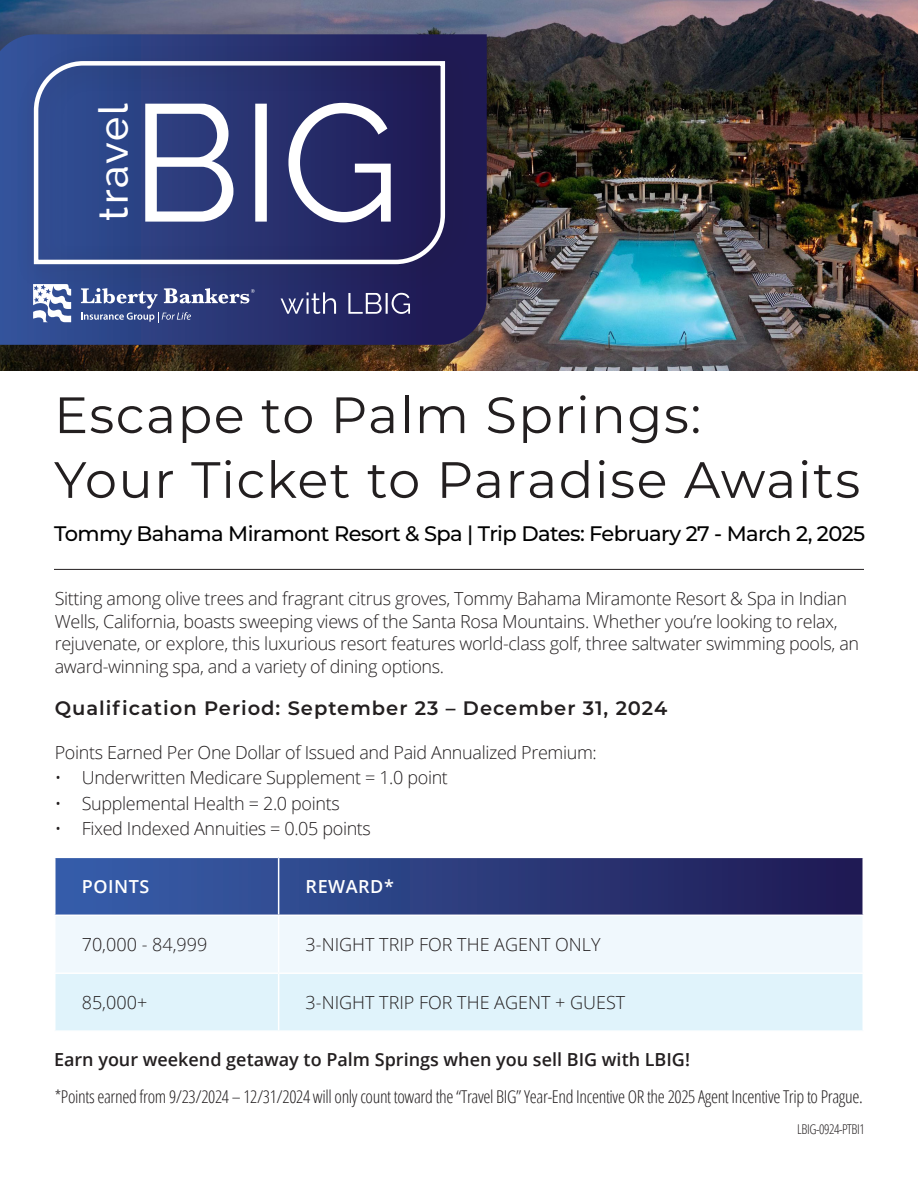
<style>
.page{position:relative;width:918px;height:1188px;background:#fff}
.page>*{position:absolute;margin:0;border:0;box-sizing:border-box;transform-origin:0 0}
.HEADLINE{font:51px/64.8px "Montserrat";letter-spacing:.03em;color:#231f20}
.SUBHEAD{font:500 40.5px "Raleway";letter-spacing:.05em;color:#fff}
.SUBHEAD-2{font:500 21px "Montserrat";letter-spacing:-.03em;color:#000}
.BODY{font:600 19.5px "Montserrat";letter-spacing:.05em;color:#231f20}
.BODY-2{font:300 18px/22.5px "Open Sans";letter-spacing:-.02em;color:#231f20}
.DISCLAIMER{font:600 18px "Open Sans";color:#231f20}
.TBL_-_BODY{font:300 18px "Open Sans";color:#231f20}
.TBL_-_CATEGORY{font:300 18px "Open Sans";color:#231f20}
.TBL_-_BODY-2{font:600 18px "Open Sans";letter-spacing:.03em;color:#fff}
.BODY-3{font:300 condensed 17.7px "Open Sans";letter-spacing:-.02em;color:#231f20}
.DISCLAIMER-2{font:300 condensed 13.5px "Open Sans";letter-spacing:-.03em;color:#231f20}
</style>
<div class="page">
<img style="left:0;top:0;width:918px;height:371px">
<hr style="left:54px;top:569px;width:810px;height:1px;background:#231f20">
<div style="left:0;top:17px;width:514px;height:356px;background:#231f20;opacity:.3"></div>
<svg style="left:0;top:34px;width:487px;height:311px;background:#2a3472"></svg>
<div style="left:15px;top:43px;width:457px;height:249px;background:#231f20;opacity:.3"></div>
<svg style="left:32px;top:59px;width:415px;height:207px;background:#3c4882"></svg>
<svg style="left:33px;top:284px;width:38px;height:38px"></svg>
<svg style="left:81px;top:288px;width:174px;height:34px;background:#576599"></svg>
<svg style="left:145px;top:103px;width:246px;height:119px"></svg>
<svg style="left:281px;top:292px;width:129px;height:22px;background:#545685"></svg>
<svg style="left:56px;top:858px;width:806px;height:57px;background:#2d3e80"></svg>
<div style="left:56px;top:916px;width:806px;height:56px;background:#f0f8fd"></div>
<div style="left:56px;top:974px;width:806px;height:56px;background:#e0f3fb"></div>
<hr style="left:278px;top:858px;width:1px;height:57px;background:#fff">
<hr style="left:278px;top:916px;width:1px;height:56px;background:#fff">
<hr style="left:278px;top:974px;width:1px;height:56px;background:#fff">
<p class="SUBHEAD" style="left:90px;top:221px;width:119px;rotate:-90deg">travel</p>
<p class="HEADLINE" style="left:54px;top:381px;width:808px">Escape to Palm Springs:<br>Your Ticket to Paradise Awaits</p>
<p class="SUBHEAD-2" style="left:54px;top:519px;width:813px">Tommy Bahama Miramont Resort &amp; Spa | Trip Dates: February 27 - March 2, 2025</p>
<p class="BODY-2" style="left:55px;top:587px;width:806px">Sitting among olive trees and fragrant citrus groves, Tommy Bahama Miramonte Resort &amp; Spa in Indian Wells, California, boasts sweeping views of the Santa Rosa Mountains. Whether you’re looking to relax, rejuvenate, or explore, this luxurious resort features world-class golf, three saltwater swimming pools, an award-winning spa, and a variety of dining options.</p>
<p class="BODY" style="left:55px;top:694px;width:614px">Qualification Period: September 23 – December 31, 2024</p>
<p class="BODY-2" style="left:55px;top:740px;width:544px">Points Earned Per One Dollar of Issued and Paid Annualized Premium:</p>
<p class="BODY-2" style="left:55px;top:766px;width:395px">• Underwritten Medicare Supplement = 1.0 point</p>
<p class="BODY-2" style="left:55px;top:791px;width:286px">• Supplemental Health = 2.0 points</p>
<p class="BODY-2" style="left:55px;top:817px;width:318px">• Fixed Indexed Annuities = 0.05 points</p>
<p class="TBL_-_BODY-2" style="left:82px;top:874px;width:69px">POINTS</p>
<p class="TBL_-_BODY-2" style="left:306px;top:874px;width:90px">REWARD*</p>
<p class="TBL_-_CATEGORY" style="left:82px;top:932px;width:127px">70,000 - 84,999</p>
<p class="TBL_-_BODY" style="left:306px;top:932px;width:296px">3-NIGHT TRIP FOR THE AGENT ONLY</p>
<p class="TBL_-_CATEGORY" style="left:82px;top:990px;width:67px">85,000+</p>
<p class="TBL_-_BODY" style="left:306px;top:990px;width:321px">3-NIGHT TRIP FOR THE AGENT + GUEST</p>
<p class="DISCLAIMER" style="left:54px;top:1047px;width:638px">Earn your weekend getaway to Palm Springs when you sell BIG with LBIG!</p>
<p class="BODY-3" style="left:55px;top:1084px;width:809px">*Points earned from 9/23/2024 – 12/31/2024 will only count toward the “Travel BIG” Year-End Incentive OR the 2025 Agent Incentive Trip to Prague.</p>
<p class="DISCLAIMER-2" style="left:797px;top:1120px;width:69px">LBIG-0924-PTBI1</p>
</div>
